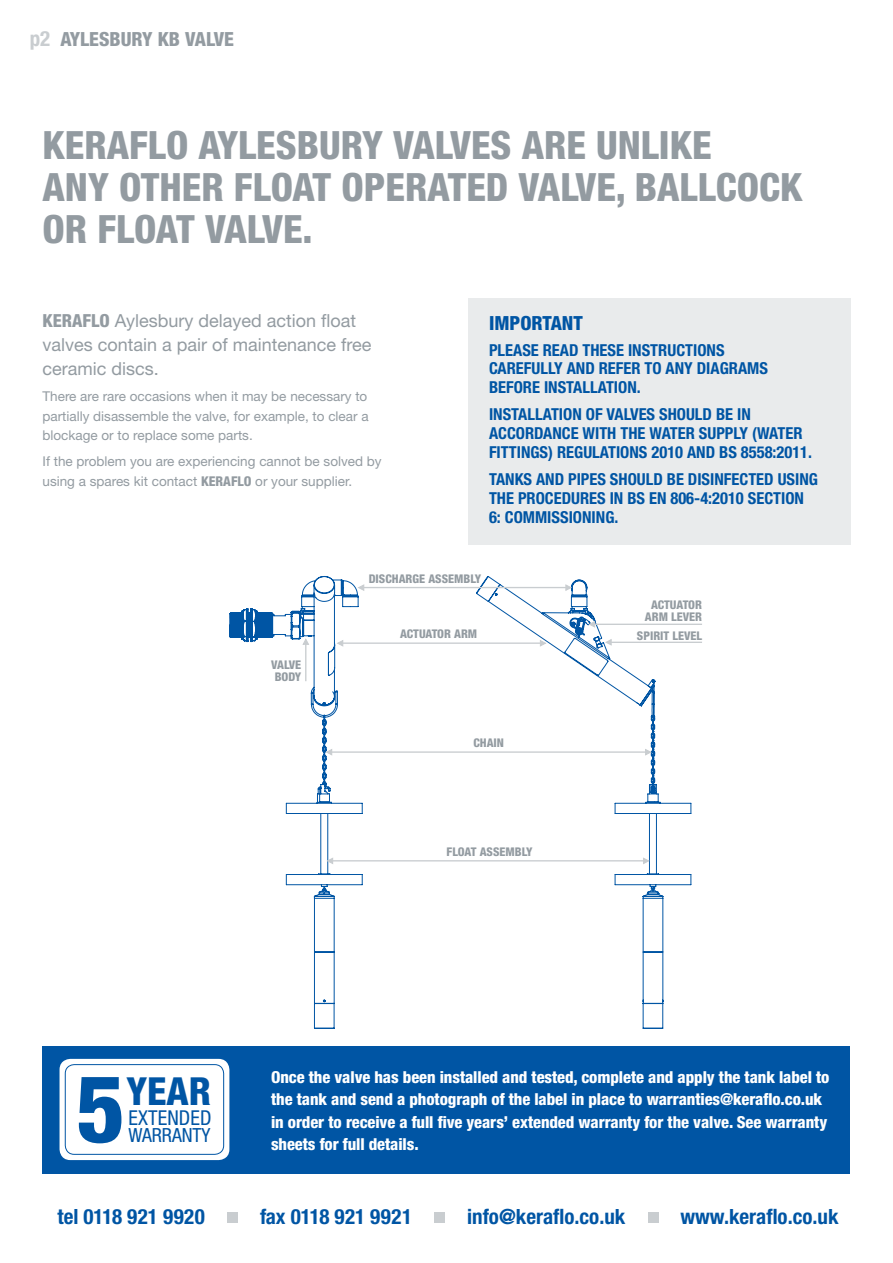
<style>
.page{position:relative;width:893px;height:1263px;background:#fff}
.page>*{position:absolute;margin:0;border:0;box-sizing:border-box;transform-origin:0 0}
.t1{font:800 condensed 93.6px "Helvetica Neue";color:#0055a4}
.t2{font:800 condensed 39px/42px "Helvetica Neue";color:#939ba1}
.t3{font:800 condensed 38.7px "Helvetica Neue";color:#0055a4}
.t4{font:700 condensed 21px "Helvetica Neue";color:#0055a4}
.t5{font:condensed 20.55px "Helvetica Neue";letter-spacing:.005em;color:#0055a4}
.t6{font:800 condensed 19.5px "Helvetica Neue";letter-spacing:-.015em;color:#939ba1}
.t7{font:800 condensed 19.5px "Helvetica Neue";color:#0055a4}
.t8{font:condensed 19.5px "Helvetica Neue";letter-spacing:-.005em;color:#0055a4}
.t9{font:18px/24px "Helvetica Neue";color:#939ba1}
.t10{font:700 condensed 16.5px/18.8px "Helvetica Neue";color:#0055a4}
.t11{font:800 condensed 16.5px/22.5px "Helvetica Neue";letter-spacing:-.005em;color:#fff}
.t12{font:13.5px/19.5px "Helvetica Neue";color:#939ba1;text-align:justify}
.t13{font:800 condensed 12px/12px "Helvetica Neue";color:#939ba1}
.s1{font-weight:700;font-size:21px;color:#c9cdd0}
.s2{font-weight:800;font-stretch:condensed}
</style>
<div class="page">
<div style="left:227px;top:1213px;width:11px;height:10px;background:#c9cdd0"></div>
<div style="left:435px;top:1213px;width:10px;height:10px;background:#c9cdd0"></div>
<div style="left:648px;top:1213px;width:10px;height:10px;background:#c9cdd0"></div>
<div style="left:468px;top:298px;width:382px;height:246px;background:#e9ebec"></div>
<div style="left:43px;top:1046px;width:807px;height:128px;background:#0055a4"></div>
<div style="left:60px;top:1059px;width:169px;height:101px;background:#fff;border-radius:11px"></div>
<div style="left:65px;top:1064px;width:159px;height:91px;border:1px solid #0055a4;border-radius:9px"></div>
<svg style="left:229px;top:576px;width:462px;height:453px"></svg>
<svg style="left:358px;top:584px;width:6px;height:7px"></svg>
<hr style="left:364px;top:587px;width:203px;height:1px;background:#c9cdd0">
<svg style="left:565px;top:584px;width:7px;height:7px"></svg>
<svg style="left:337px;top:639px;width:6px;height:8px"></svg>
<hr style="left:343px;top:642px;width:197px;height:2px;background:#c9cdd0">
<svg style="left:540px;top:639px;width:6px;height:8px"></svg>
<svg style="left:326px;top:748px;width:6px;height:8px"></svg>
<hr style="left:332px;top:751px;width:316px;height:2px;background:#c9cdd0">
<svg style="left:645px;top:748px;width:7px;height:8px"></svg>
<svg style="left:327px;top:857px;width:6px;height:8px"></svg>
<hr style="left:332px;top:860px;width:313px;height:1px;background:#c9cdd0">
<svg style="left:643px;top:857px;width:6px;height:8px"></svg>
<hr style="left:608px;top:642px;width:94px;height:1px;background:#c9cdd0">
<svg style="left:605px;top:638px;width:7px;height:8px"></svg>
<hr style="left:305px;top:641px;width:1px;height:40px;background:#c9cdd0">
<svg style="left:302px;top:638px;width:8px;height:7px"></svg>
<hr style="left:591px;top:624px;width:111px;height:1px;background:#c9cdd0">
<svg style="left:589px;top:620px;width:6px;height:8px"></svg>
<p class="t6" style="left:30px;top:27px;width:42px"><span class="s1">P2</span> AYLESBURY</p>
<p class="t6" style="left:158px;top:27px;width:78px">Kb Valve</p>
<h2 class="t2" style="left:43px;top:124px;width:761px;text-indent:351px">Valves are unlike<br>any other float operated valve, ballcock or float valve.</h2>
<h2 class="t2" style="left:43px;top:124px;width:178px">Keraflo AYLESBURY</h2>
<p class="t9" style="left:43px;top:309px;width:331px"><span class="s2">Keraflo</span> Aylesbury delayed action float valves contain a pair of maintenance free ceramic discs.</p>
<p class="t12" style="left:43px;top:386px;width:328px">There are rare occasions when it may be necessary to partially disassemble the valve, for example, to clear a blockage or to replace some parts.</p>
<p class="t12" style="left:43px;top:451px;width:341px">If the problem you are experiencing cannot be solved by using a spares kit contact <span class="s2">Keraflo</span> or your supplier.</p>
<p class="t7" style="left:489px;top:311px;width:43px">IMPORTANT</p>
<p class="t10" style="left:489px;top:340px;width:18px">PLEASE</p>
<p class="t10" style="left:543px;top:340px;width:66px">READ THESE</p>
<p class="t10" style="left:628px;top:340px;width:14px">INSTRUCT</p>
<p class="t10" style="left:693px;top:340px;width:15px">IONS</p>
<p class="t10" style="left:489px;top:359px;width:10px">CAREFULL</p>
<p class="t10" style="left:554px;top:359px;width:54px">Y AN D REFER</p>
<p class="t10" style="left:645px;top:359px;width:124px">TO ANY DIAGRAMS</p>
<p class="t10" style="left:489px;top:378px;width:19px">BEFORE</p>
<p class="t10" style="left:544px;top:378px;width:14px">INSTALLAT</p>
<p class="t10" style="left:489px;top:373px;width:263px;line-height:27.3px;text-indent:125px">ION.<br>INSTALLATION OF VALVES SHOULD BE IN</p>
<p class="t10" style="left:489px;top:424px;width:325px">ACCORDANCE WITH TH E WATER SUPPLY (WATER<br>FITTINGS) REGULATIONS 2010 AND BS 8558:2011.</p>
<p class="t10" style="left:489px;top:470px;width:329px">TANKS AND PIPES SHOULD BE DISINFECTED USING<br>THE PROCEDURES IN BS EN 806-4:2010 SECTION<br>6: COMMISSIONING.</p>
<p class="t13" style="left:271px;top:658px;width:31px">valve body</p>
<p class="t13" style="left:369px;top:572px;width:114px">Discharge assembly</p>
<p class="t13" style="left:400px;top:628px;width:8px">ACTUATOR</p>
<p class="t13" style="left:454px;top:628px;width:25px">AR M</p>
<p class="t13" style="left:473px;top:737px;width:20px">CHAIN</p>
<p class="t13" style="left:447px;top:845px;width:13px">FLOAT</p>
<p class="t13" style="left:480px;top:845px;width:8px">ASSE</p>
<p class="t13" style="left:506px;top:845px;width:17px">MBLY</p>
<p class="t13" style="left:645px;top:598px;width:59px;text-align:center">actuator arm lever</p>
<p class="t13" style="left:637px;top:629px;width:67px">spirit level</p>
<h3 class="t3" style="left:127px;top:1067px;width:86px">year</h3>
<p class="t5" style="left:129px;top:1105px;width:84px">EXTENDED</p>
<h1 class="t1" style="left:76px;top:1051px;width:50px">5</h1>
<p class="t8" style="left:129px;top:1124px;width:83px">WARRANTY</p>
<p class="t11" style="left:271px;top:1065px;width:560px">Once the valve has been installed and tested, complete and apply the tank label to the tank and send a photograph of the label in place to warranties@keraflo.co.uk in order to receive a full five years’ extended warranty for the valve. See warranty sheets for full details.</p>
<p class="t4" style="left:57px;top:1204px;width:149px">TEL 0118 921 9920</p>
<p class="t4" style="left:260px;top:1204px;width:154px">FAX 0118 921 9921</p>
<p class="t4" style="left:467px;top:1204px;width:160px">INFO@KERAFLO.CO.UK</p>
<p class="t4" style="left:680px;top:1204px;width:160px">WWW.KERAFLO.CO.UK</p>
</div>
